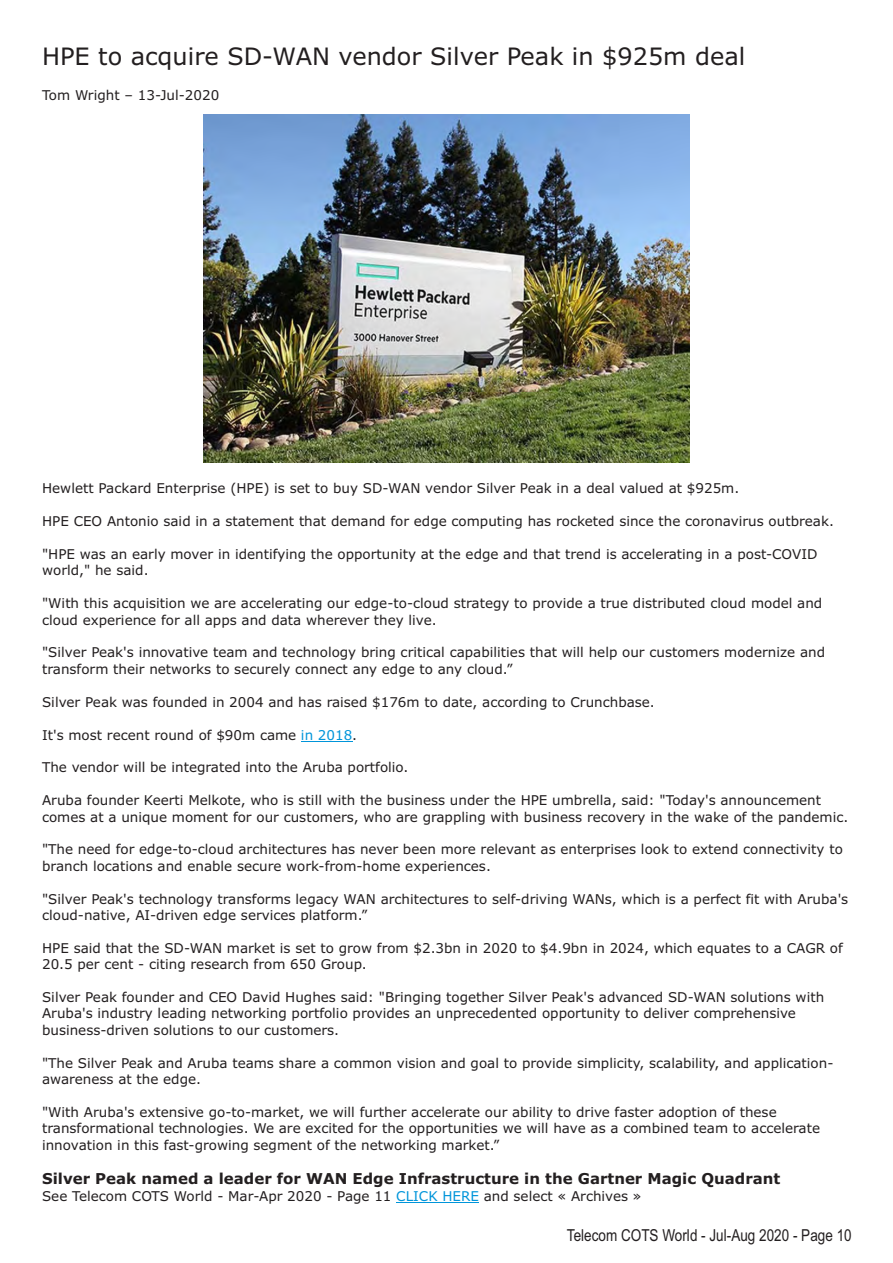
<style>
.page{position:relative;width:893px;height:1263px;background:#fff}
.page>*{position:absolute;margin:0;border:0;box-sizing:border-box;transform-origin:0 0}
.t1{font:24px "Verdana";color:#231f20}
.t2{font:16.5px "Arial Narrow";color:#231f20}
.t3{font:700 15px "Verdana";color:#231f20}
.t4{font:13.5px/16.4px "Verdana";color:#231f20}
.s1{color:#0095da}
</style>
<div class="page">
<hr style="left:301px;top:741px;width:51px;height:1px;background:#0095da">
<hr style="left:396px;top:1202px;width:83px;height:1px;background:#0095da">
<img style="left:204px;top:115px;width:485px;height:348px">
<h1 class="t1" style="left:42px;top:46px;width:705px">HPE to acquire SD-WAN vendor Silver Peak in $925m deal</h1>
<p class="t4" style="left:42px;top:88px;width:179px">Tom Wright – 13-Jul-2020</p>
<p class="t4" style="left:42px;top:481px;width:699px">Hewlett Packard Enterprise (HPE) is set to buy SD-WAN vendor Silver Peak in a deal valued at $925m.</p>
<p class="t4" style="left:42px;top:514px;width:793px">HPE CEO Antonio said in a statement that demand for edge computing has rocketed since the coronavirus outbreak.</p>
<p class="t4" style="left:42px;top:547px;width:777px">"HPE was an early mover in identifying the opportunity at the edge and that trend is accelerating in a post-COVID world," he said.</p>
<p class="t4" style="left:42px;top:596px;width:782px">"With this acquisition we are accelerating our edge-to-cloud strategy to provide a true distributed cloud model and cloud experience for all apps and data wherever they live.</p>
<p class="t4" style="left:42px;top:645px;width:784px">"Silver Peak's innovative team and technology bring critical capabilities that will help our customers modernize and transform their networks to securely connect any edge to any cloud.”</p>
<p class="t4" style="left:42px;top:695px;width:614px">Silver Peak was founded in 2004 and has raised $176m to date, according to Crunchbase.</p>
<p class="t4" style="left:42px;top:727px;width:317px">It's most recent round of $90m came <span class="s1">in 2018</span>.</p>
<p class="t4" style="left:42px;top:760px;width:368px">The vendor will be integrated into the Aruba portfolio.</p>
<p class="t4" style="left:42px;top:793px;width:808px">Aruba founder Keerti Melkote, who is still with the business under the HPE umbrella, said: "Today's announcement comes at a unique moment for our customers, who are grappling with business recovery in the wake of the pandemic.</p>
<p class="t4" style="left:42px;top:842px;width:802px">"The need for edge-to-cloud architectures has never been more relevant as enterprises look to extend connectivity to branch locations and enable secure work-from-home experiences.</p>
<p class="t4" style="left:42px;top:892px;width:808px">"Silver Peak's technology transforms legacy WAN architectures to self-driving WANs, which is a perfect fit with Aruba's cloud-native, AI-driven edge services platform.”</p>
<p class="t4" style="left:42px;top:941px;width:802px">HPE said that the SD-WAN market is set to grow from $2.3bn in 2020 to $4.9bn in 2024, which equates to a CAGR of<br>20.5 per cent - citing research from 650 Group.</p>
<p class="t4" style="left:42px;top:990px;width:784px">Silver Peak founder and CEO David Hughes said: "Bringing together Silver Peak's advanced SD-WAN solutions with<br>Aruba's industry leading networking portfolio provides an unprecedented opportunity to deliver comprehensive business-driven solutions to our customers.</p>
<p class="t4" style="left:42px;top:1056px;width:793px">"The Silver Peak and Aruba teams share a common vision and goal to provide simplicity, scalability, and application&shy;awareness at the edge.</p>
<p class="t4" style="left:42px;top:1105px;width:779px">"With Aruba's extensive go-to-market, we will further accelerate our ability to drive faster adoption of these transformational technologies. We are excited for the opportunities we will have as a combined team to accelerate innovation in this fast-growing segment of the networking market.”</p>
<p class="t3" style="left:42px;top:1172px;width:740px">Silver Peak named a leader for WAN Edge Infrastructure in the Gartner Magic Quadrant</p>
<p class="t4" style="left:42px;top:1189px;width:601px">See Telecom COTS World - Mar-Apr 2020 - Page 11 <span class="s1">CLICK HERE</span> and select « Archives »</p>
<p class="t2" style="left:567px;top:1229px;width:286px">Telecom COTS World - Jul-Aug 2020 - Page 10</p>
</div>
